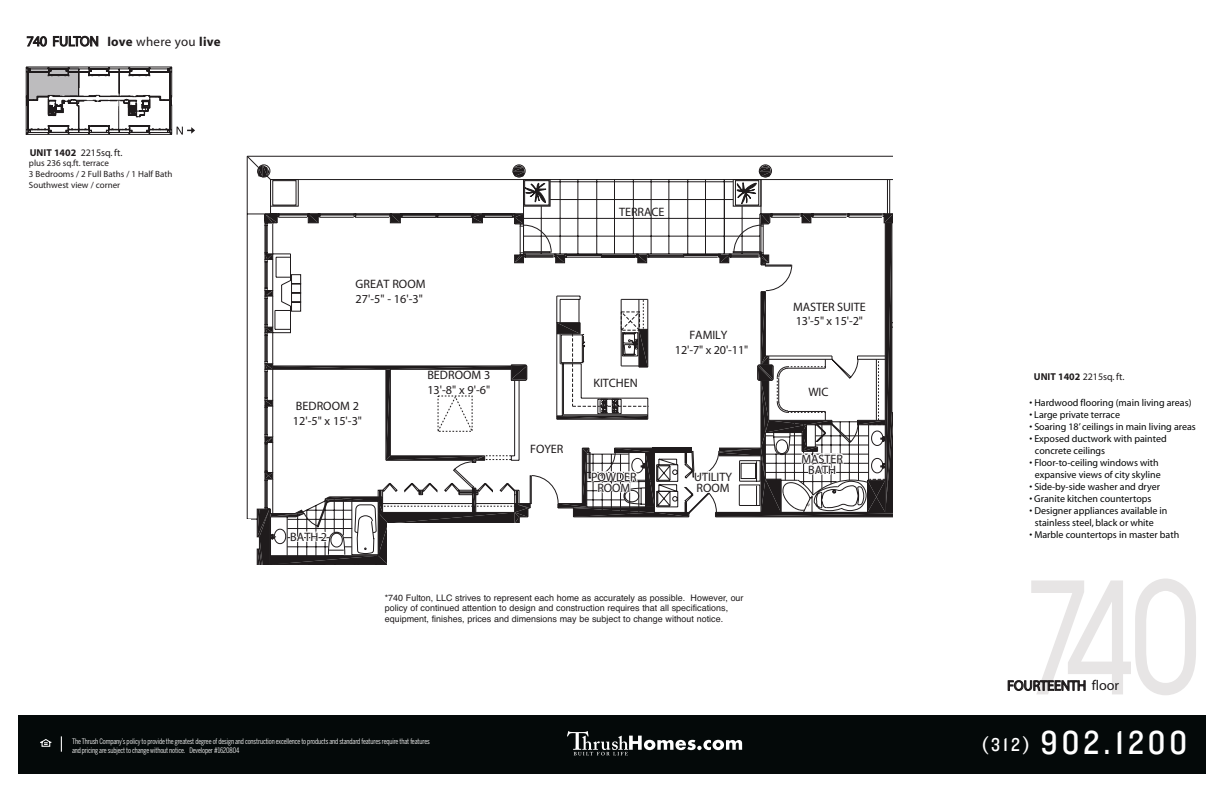
<style>
.page{position:relative;width:1224px;height:792px;background:#fff}
.page>*{position:absolute;margin:0;border:0;box-sizing:border-box;transform-origin:0 0}
.t1{font:34.5px "Knockout HTF30 Junior Welterwt";letter-spacing:.12em;color:#fff}
.t2{font:14.2px "Myriad";letter-spacing:-.005em;color:#1f1b1c}
.t3{font:700 13px "Myriad";letter-spacing:.015em;color:#1f1b1c}
.t4{font:12.2px/14.9px "Myriad";letter-spacing:-.005em;color:#1f1b1c}
.t5{font:10px/12px "Myriad";color:#040505}
.t6{font:10px "Myriad";color:#1f1b1c}
.t7{font:9px/10.8px "Helvetica";color:#1f1b1c}
.t8{font:9px/11px "Myriad";color:#1f1b1c}
.t9{font:7.6px/9.1px "Benton Sans Comp";letter-spacing:-.015em;color:#fff}
.s1{font-weight:400;font-size:14.3px}
.s2{font-weight:400;font-size:14.2px}
.s3{font-weight:400}
.s4{font-weight:700}
.s5{font-size:19.3px}
</style>
<div class="page">
<div style="left:18px;top:716px;width:1188px;height:58px;background:#040909"></div>
<svg style="left:567px;top:731px;width:175px;height:24px"></svg>
<svg style="left:40px;top:739px;width:11px;height:8px"></svg>
<svg style="left:61px;top:736px;width:1px;height:16px"></svg>
<svg style="left:247px;top:156px;width:22px;height:21px"></svg>
<svg style="left:270px;top:179px;width:615px;height:35px"></svg>
<svg style="left:736px;top:165px;width:35px;height:41px"></svg>
<svg style="left:512px;top:165px;width:36px;height:38px"></svg>
<svg style="left:257px;top:214px;width:636px;height:351px"></svg>
<svg style="left:1008px;top:578px;width:188px;height:117px"></svg>
<svg style="left:27px;top:36px;width:71px;height:11px"></svg>
<svg style="left:26px;top:67px;width:169px;height:68px"></svg>
<h3 class="t3" style="left:26px;top:37px;width:196px"><span class="s1">740</span> <span class="s2">FULTON</span> love <span class="s3">where you</span> live</h3>
<p class="t6" style="left:30px;top:149px;width:94px"><span class="s4">UNIT 1402</span> 2215sq. ft.</p>
<p class="t8" style="left:29px;top:158px;width:145px">plus 236 sq.ft. terrace<br>3 Bedrooms / 2 Full Baths / 1 Half Bath<br>Southwest view / corner</p>
<p class="t4" style="left:356px;top:277px;width:71px">GREAT ROOM<br>27'-5" - 16'-3"</p>
<p class="t4" style="left:296px;top:399px;width:64px">BEDROOM 2</p>
<p class="t4" style="left:293px;top:414px;width:71px">12'-5" x 15'-3"</p>
<p class="t4" style="left:290px;top:530px;width:38px">BATH 2</p>
<p class="t4" style="left:427px;top:369px;width:64px">BEDROOM 3<br>13'-8" x 9'-6"</p>
<p class="t4" style="left:619px;top:205px;width:47px">TERRACE</p>
<p class="t4" style="left:530px;top:442px;width:35px">FOYER</p>
<p class="t4" style="left:594px;top:377px;width:46px">KITCHEN</p>
<p class="t4" style="left:675px;top:329px;width:75px;text-align:center">FAMILY<br>12'-7" x 20'-11"</p>
<p class="t4" style="left:591px;top:472px;width:47px;line-height:11.1px;text-align:center">POWDER<br>ROOM</p>
<p class="t4" style="left:694px;top:472px;width:39px;line-height:11.1px">UTILITY<br>ROOM</p>
<p class="t7" style="left:385px;top:593px;width:360px">*740 Fulton, LLC strives to represent each home as accurately as possible. However, our policy of continued attention to design and construction requires that all specifications, equipment, finishes, prices and dimensions may be subject to change without notice.</p>
<p class="t9" style="left:72px;top:737px;width:359px">The Thrush Company’s policy to provide the greatest degree of design and construction excellence to products and standard features require that features and pricing are subject to change without notice. Developer #1620804</p>
<p class="t4" style="left:793px;top:300px;width:74px">MASTER SUITE<br>13'-5" x 15'-2"</p>
<p class="t4" style="left:808px;top:385px;width:22px">WIC</p>
<p class="t4" style="left:801px;top:454px;width:43px;line-height:11.1px;text-align:center">MASTER<br>BATH</p>
<p class="t6" style="left:1034px;top:373px;width:92px"><span class="s4">UNIT 1402</span> 2215sq. ft.</p>
<p class="t5" style="left:1029px;top:398px;width:164px">• Hardwood flooring (main living areas)</p>
<p class="t5" style="left:1029px;top:410px;width:92px">• Large private terrace</p>
<p class="t5" style="left:1029px;top:422px;width:168px">• Soaring 18’ ceilings in main living areas</p>
<p class="t5" style="left:1035px;top:434px;width:133px;text-indent:-6px">• Exposed ductwork with painted concrete ceilings</p>
<p class="t5" style="left:1029px;top:458px;width:133px;text-align:center">• Floor-to-ceiling windows with expansive views of city skyline</p>
<p class="t5" style="left:1029px;top:482px;width:132px">• Side-by-side washer and dryer</p>
<p class="t5" style="left:1029px;top:494px;width:124px">• Granite kitchen countertops</p>
<p class="t5" style="left:1035px;top:506px;width:134px;text-indent:-6px">• Designer appliances available in stainless steel, black or white</p>
<p class="t5" style="left:1029px;top:530px;width:151px">• Marble countertops in master bath</p>
<h2 class="t2" style="left:1007px;top:680px;width:114px">FOURTEENTH floor</h2>
<h1 class="t1" style="left:981px;top:725px;width:208px"><span class="s5">(312)</span> 902.1200</h1>
</div>
